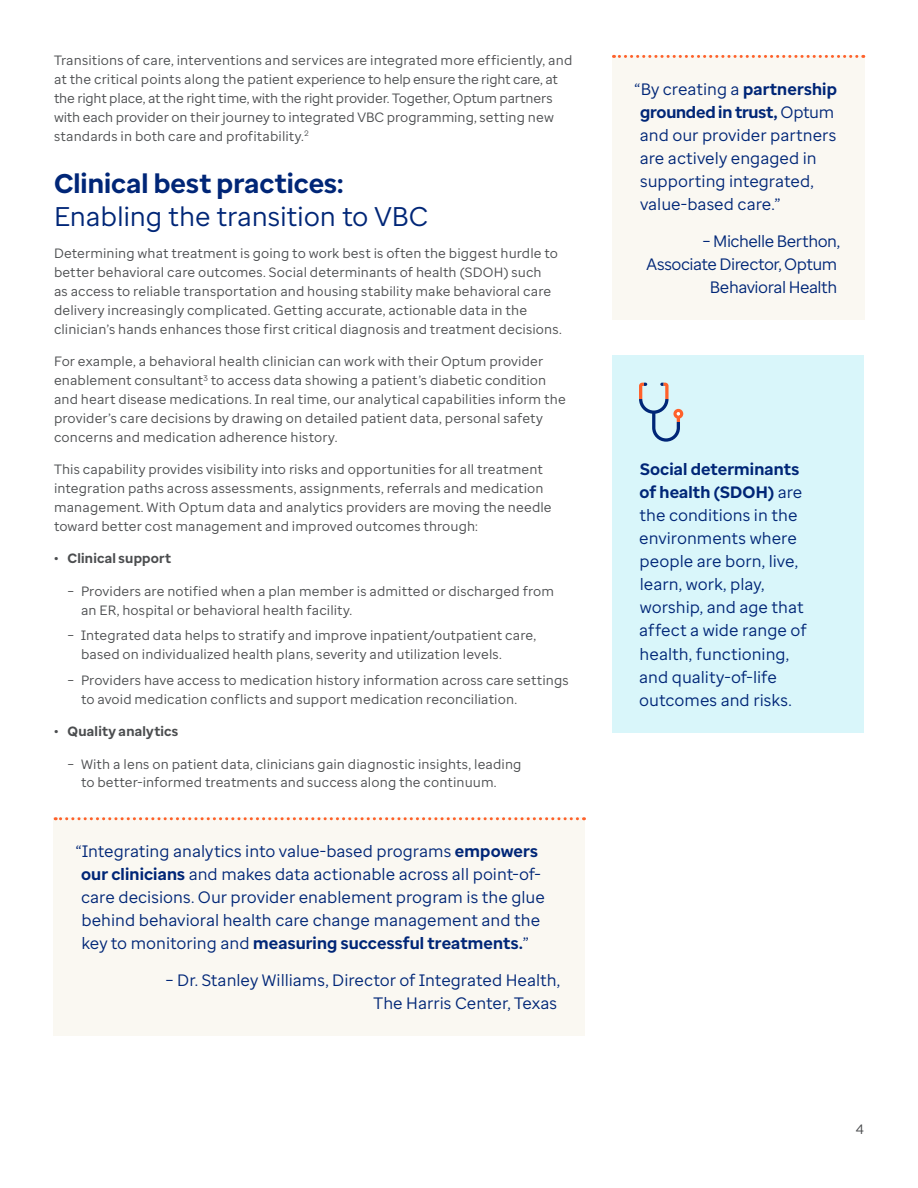
<style>
.page{position:relative;width:918px;height:1188px;background:#fff}
.page>*{position:absolute;margin:0;border:0;box-sizing:border-box;transform-origin:0 0}
.Subhead{font:27px/32.4px "Optum Sans";letter-spacing:-.01em;color:#002677}
.Callout_body{font:16.5px/23.1px "Optum Sans";color:#002677}
.Callout_body-2{font:16.5px/23.1px "Optum Sans";letter-spacing:-.03em;color:#002677;text-align:right}
.Body{font:13.5px/18.9px "Optum Sans";letter-spacing:.01em;color:#4b4d4f}
.t1{font:700 13.5px "Optum Sans";letter-spacing:.015em;color:#4b4d4f}
.s1{font-weight:700}
</style>
<div class="page">
<div style="left:54px;top:817px;width:531px;height:219px;background:#faf8f2"></div>
<svg style="left:55px;top:817px;width:522px;height:3px"></svg>
<div style="left:612px;top:355px;width:252px;height:378px;background:#d9f6fa"></div>
<svg style="left:639px;top:383px;width:44px;height:59px"></svg>
<div style="left:613px;top:55px;width:252px;height:265px;background:#faf8f2"></div>
<svg style="left:614px;top:55px;width:243px;height:3px"></svg>
<p class="Body" style="left:54px;top:51px;width:520px">Transitions of care, interventions and services are integrated more efficiently, and at the critical points along the patient experience to help ensure the right care, at the right place, at the right time, with the right provider. Together, Optum partners with each provider on their journey to integrated VBC programming, setting new standards in both care and profitability.<sup>2</sup></p>
<p class="Subhead" style="left:54px;top:168px;width:375px"><span class="s1">Clinical best practices:<br></span>Enabling the transition to VBC</p>
<p class="Body" style="left:54px;top:244px;width:509px">Determining what treatment is going to work best is often the biggest hurdle to better behavioral care outcomes. Social determinants of health (SDOH) such<br>as access to reliable transportation and housing stability make behavioral care delivery increasingly complicated. Getting accurate, actionable data in the clinician’s hands enhances those first critical diagnosis and treatment decisions.</p>
<p class="Body" style="left:54px;top:352px;width:513px">For example, a behavioral health clinician can work with their Optum provider enablement consultant<sup>3</sup> to access data showing a patient’s diabetic condition and heart disease medications. In real time, our analytical capabilities inform the provider’s care decisions by drawing on detailed patient data, personal safety concerns and medication adherence history.</p>
<p class="Body" style="left:54px;top:460px;width:499px">This capability provides visibility into risks and opportunities for all treatment integration paths across assessments, assignments, referrals and medication management. With Optum data and analytics providers are moving the needle toward better cost management and improved outcomes through:</p>
<p class="t1" style="left:54px;top:550px;width:119px">• Clinical support</p>
<p class="Body" style="left:81px;top:581px;width:475px;text-indent:-14px">– Providers are notified when a plan member is admitted or discharged from an ER, hospital or behavioral health facility.</p>
<p class="Body" style="left:81px;top:626px;width:457px;text-indent:-14px">– Integrated data helps to stratify and improve inpatient/outpatient care, based on individualized health plans, severity and utilization levels.</p>
<p class="Body" style="left:81px;top:671px;width:489px;text-indent:-14px">– Providers have access to medication history information across care settings to avoid medication conflicts and support medication reconciliation.</p>
<p class="t1" style="left:54px;top:723px;width:126px">• Quality analytics</p>
<p class="Body" style="left:81px;top:754px;width:442px;text-indent:-14px">– With a lens on patient data, clinicians gain diagnostic insights, leading to better-informed treatments and success along the continuum.</p>
<p class="Callout_body" style="left:81px;top:839px;width:465px;text-indent:-5px">“Integrating analytics into value-based programs <span class="s1">empowers our clinicians</span> and makes data actionable across all point-of&shy;care decisions. Our provider enablement program is the glue behind behavioral health care change management and the key to monitoring and <span class="s1">measuring successful treatments.</span>”</p>
<p class="Callout_body" style="left:166px;top:968px;width:396px;text-align:right">– Dr. Stanley Williams, Director of Integrated Health,<br>The Harris Center, Texas</p>
<p class="Callout_body" style="left:640px;top:77px;width:199px;text-indent:-5px">“By creating a <span class="s1">partnership grounded in trust,</span> Optum and our provider partners are actively engaged in supporting integrated, value-based care.”</p>
<p class="Callout_body-2" style="left:646px;top:229px;width:195px">– Michelle Berthon,<br>Associate Director, Optum<br>Behavioral Health</p>
<p class="Callout_body" style="left:639px;top:457px;width:169px"><span class="s1">Social determinants of health (SDOH)</span> are the conditions in the environments where people are born, live, learn, work, play, worship, and age that affect a wide range of health, functioning, and quality-of-life outcomes and risks.</p>
<p class="Body" style="left:856px;top:1120px;width:10px">4</p>
</div>
